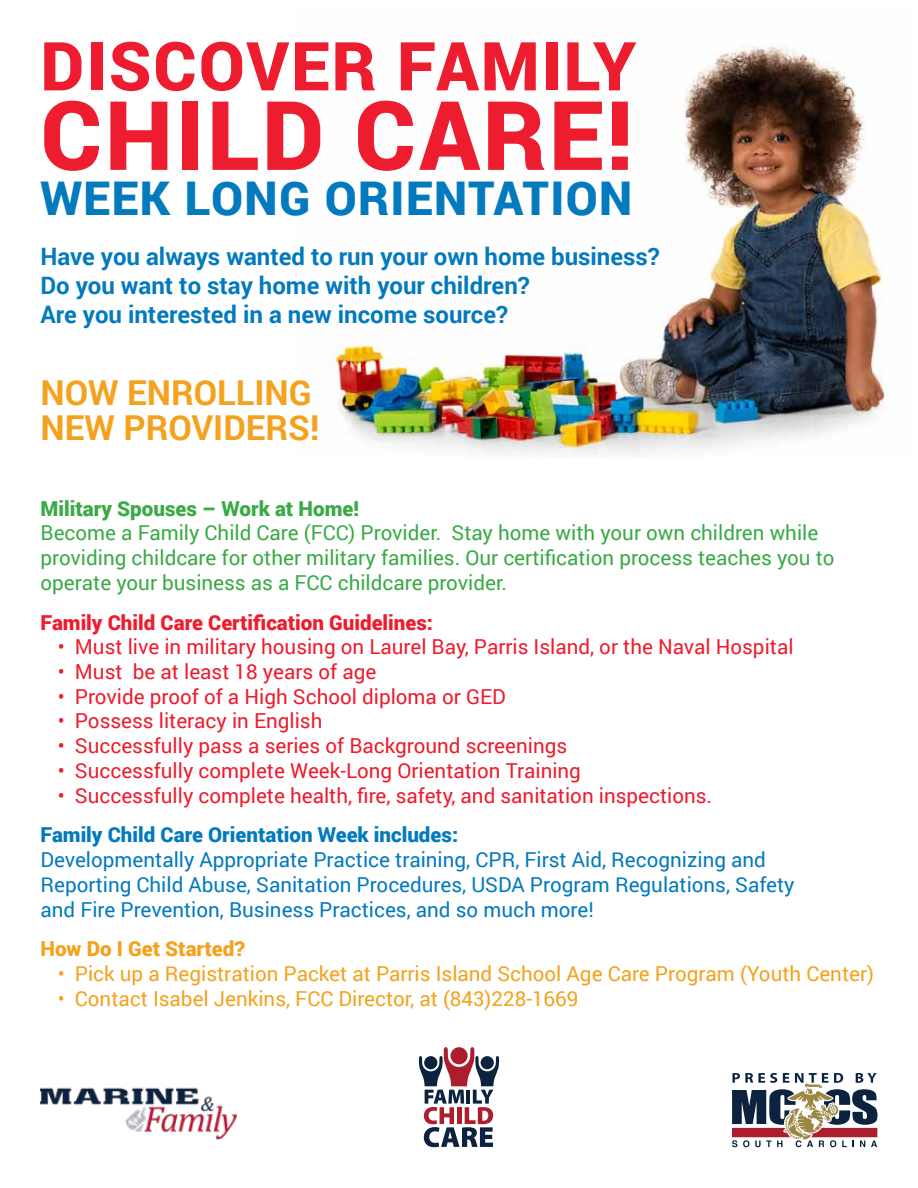
<style>
.page{position:relative;width:918px;height:1188px;background:#fff}
.page>*{position:absolute;margin:0;border:0;box-sizing:border-box;transform-origin:0 0}
.t1{font:900 96px "Roboto";letter-spacing:.03em;color:#ed1c2e}
.t2{font:900 67.5px "Roboto";letter-spacing:.03em;color:#ed1c2e}
.t3{font:900 46.5px "Roboto";letter-spacing:.03em;color:#037abe}
.t4{font:700 34.35px/34.3px "Roboto";color:#f4a21e}
.t5{font:700 24px/28.8px "Roboto";color:#037abe}
.t6{font:20.55px "Roboto";color:#ed1c2e}
.t7{font:20.55px/24.8px "Roboto";color:#037abe}
.t8{font:20.55px/24.8px "Roboto";color:#39aa45}
.t9{font:20.55px "Roboto";color:#f4a21e}
.t10{font:900 20.55px "Roboto";color:#ed1c2e}
.t11{font:900 20.55px "Roboto";color:#037abe}
.t12{font:900 20.55px "Roboto";color:#39aa45}
.t13{font:900 20.55px "Roboto";color:#f4a21e}
</style>
<div class="page">
<img style="left:330px;top:46px;width:560px;height:412px">
<svg style="left:732px;top:1073px;width:145px;height:74px"></svg>
<svg style="left:419px;top:1047px;width:80px;height:100px"></svg>
<img style="left:40px;top:1087px;width:197px;height:53px">
<h2 class="t2" style="left:40px;top:19px;width:597px">DISCOVER FAMILY</h2>
<h1 class="t1" style="left:40px;top:68px;width:594px">CHILD CARE!</h1>
<h3 class="t3" style="left:40px;top:165px;width:593px">WEEK LONG ORIENTATION</h3>
<p class="t5" style="left:40px;top:241px;width:621px">Have you always wanted to run your own home business?<br>Do you want to stay home with your children?<br>Are you interested in a new income source?</p>
<h3 class="t4" style="left:40px;top:374px;width:280px">NOW ENROLLING<br>NEW PROVIDERS!</h3>
<p class="t12" style="left:40px;top:494px;width:320px">Military Spouses – Work at Home!</p>
<p class="t8" style="left:40px;top:520px;width:796px">Become a Family Child Care (FCC) Provider. Stay home with your own children while providing childcare for other military families. Our certification process teaches you to operate your business as a FCC childcare provider.</p>
<p class="t10" style="left:40px;top:608px;width:394px">Family Child Care Certification Guidelines:</p>
<p class="t6" style="left:58px;top:632px;width:737px">• Must live in military housing on Laurel Bay, Parris Island, or the Naval Hospital</p>
<p class="t6" style="left:58px;top:657px;width:320px">• Must be at least 18 years of age</p>
<p class="t6" style="left:58px;top:682px;width:450px">• Provide proof of a High School diploma or GED</p>
<p class="t6" style="left:58px;top:707px;width:266px">• Possess literacy in English</p>
<p class="t6" style="left:58px;top:731px;width:511px">• Successfully pass a series of Background screenings</p>
<p class="t6" style="left:58px;top:756px;width:525px">• Successfully complete Week-Long Orientation Training</p>
<p class="t6" style="left:58px;top:781px;width:656px">• Successfully complete health, fire, safety, and sanitation inspections.</p>
<p class="t11" style="left:40px;top:821px;width:419px">Family Child Care Orientation Week includes:</p>
<p class="t7" style="left:40px;top:847px;width:756px">Developmentally Appropriate Practice training, CPR, First Aid, Recognizing and<br>Reporting Child Abuse, Sanitation Procedures, USDA Program Regulations, Safety and Fire Prevention, Business Practices, and so much more!</p>
<p class="t13" style="left:40px;top:934px;width:206px">How Do I Get Started?</p>
<p class="t9" style="left:58px;top:959px;width:818px">• Pick up a Registration Packet at Parris Island School Age Care Program (Youth Center)</p>
<p class="t9" style="left:58px;top:984px;width:522px">• Contact Isabel Jenkins, FCC Director, at (843)228-1669</p>
</div>
